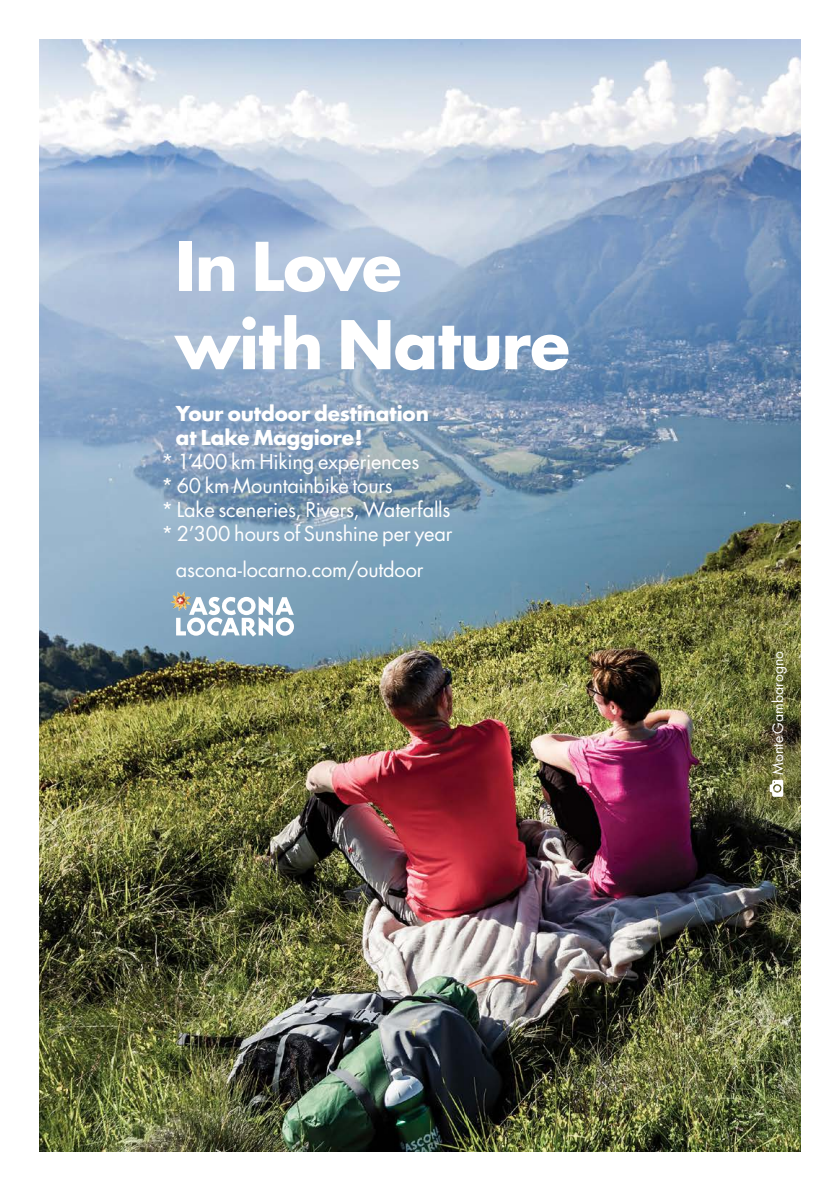
<style>
.page{position:relative;width:840px;height:1191px;background:#fff}
.page>*{position:absolute;margin:0;border:0;box-sizing:border-box;transform-origin:0 0}
.t1{font:700 65.2px/78.2px "Futura CE";letter-spacing:-.015em;color:#fff}
.t2{font:20px/24px "Futura CE";letter-spacing:-.01em;color:#fff}
.t3{font:700 20px/24px "Futura CE";letter-spacing:-.005em;color:#fff}
.t4{font:14px "Futura CE";letter-spacing:.005em;color:#fff}
</style>
<div class="page">
<img style="left:40px;top:40px;width:759px;height:1111px">
<svg style="left:176px;top:596px;width:118px;height:40px"></svg>
<img style="left:170px;top:591px;width:21px;height:20px">
<svg style="left:769px;top:780px;width:13px;height:17px"></svg>
<h1 class="t1" style="left:175px;top:224px;width:396px">In Love<br>with Nature</h1>
<p class="t3" style="left:176px;top:400px;width:254px">Your outdoor destination at Lake Maggiore!</p>
<p class="t2" style="left:161px;top:450px;width:292px">* 1’400 km Hiking experiences<br>* 60 km Mountainbike tours<br>* Lake sceneries, Rivers, Waterfalls * 2’300 hours of Sunshine per year</p>
<p class="t2" style="left:176px;top:558px;width:249px">ascona-locarno.com/outdoor</p>
<p class="t4" style="left:768px;top:775px;width:126px;rotate:-90deg">Monte Gambarogno</p>
</div>
